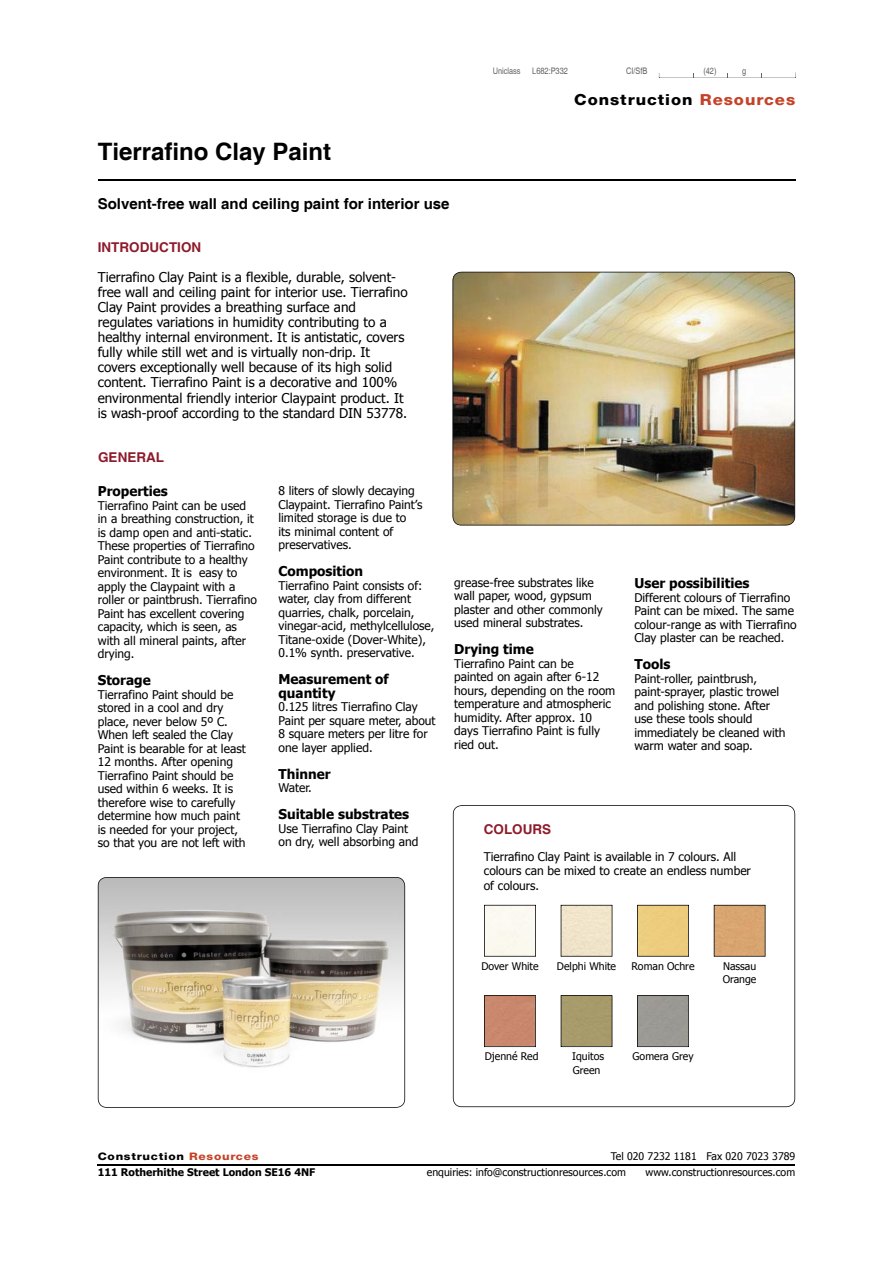
<style>
.page{position:relative;width:893px;height:1263px;background:#fff}
.page>*{position:absolute;margin:0;border:0;box-sizing:border-box;transform-origin:0 0}
.t1{font:700 24px "Helvetica";color:#000}
.t2{font:800 15.15px "Helvetica 85";letter-spacing:.06em;color:#000;scale:1.09 1}
.t3{font:700 15px "Helvetica";color:#000}
.t4{font:13.5px/15px "Tahoma";color:#000}
.t5{font:700 13.5px/13.5px "Tahoma";color:#000}
.t6{font:700 13.5px "Helvetica";color:#8e1a2a}
.t7{font:12px/13.5px "Tahoma";color:#000}
.t8{font:10.5px/13.5px "Tahoma";color:#000}
.t9{font:700 10.5px "Tahoma";color:#000}
.t10{font:800 10.35px "Helvetica 85";letter-spacing:.06em;color:#000;scale:1.16 1}
.t11{font:condensed 9px "Helvetica";color:#636363}
.s1{color:#c44227}
</style>
<div class="page">
<svg style="left:659px;top:72px;width:137px;height:6px"></svg>
<hr style="left:98px;top:1164px;width:697px;height:2px;background:#000">
<hr style="left:98px;top:179px;width:697px;height:1px;background:#000">
<svg style="left:453px;top:805px;width:342px;height:302px"></svg>
<svg style="left:484px;top:905px;width:52px;height:52px"></svg>
<svg style="left:561px;top:905px;width:51px;height:52px;background:#e6dac1"></svg>
<svg style="left:637px;top:905px;width:52px;height:52px;background:#dfc178"></svg>
<svg style="left:714px;top:905px;width:51px;height:52px;background:#d09f6c"></svg>
<svg style="left:484px;top:995px;width:52px;height:52px;background:#be8068"></svg>
<svg style="left:561px;top:995px;width:51px;height:52px;background:#a09467"></svg>
<svg style="left:637px;top:995px;width:52px;height:52px;background:#93918d"></svg>
<img style="left:452px;top:272px;width:343px;height:253px">
<svg style="left:98px;top:877px;width:307px;height:231px"></svg>
<p class="t11" style="left:493px;top:65px;width:29px">Uniclass</p>
<p class="t11" style="left:532px;top:65px;width:37px">L682:P332</p>
<p class="t11" style="left:626px;top:65px;width:23px">CI/SfB</p>
<p class="t11" style="left:703px;top:65px;width:15px">(42)</p>
<p class="t11" style="left:742px;top:65px;width:6px">g</p>
<h1 class="t1" style="left:98px;top:137px;width:235px">Tierrafino Clay Paint</h1>
<p class="t3" style="left:98px;top:194px;width:353px">Solvent-free wall and ceiling paint for interior use</p>
<p class="t6" style="left:98px;top:239px;width:105px">INTRODUCTION</p>
<p class="t4" style="left:98px;top:269px;width:311px">Tierrafino Clay Paint is a flexible, durable, solvent&shy;free wall and ceiling paint for interior use. Tierrafino Clay Paint provides a breathing surface and regulates variations in humidity contributing to a healthy internal environment. It is antistatic, covers fully while still wet and is virtually non-drip. It covers exceptionally well because of its high solid content. Tierrafino Paint is a decorative and 100% environmental friendly interior Claypaint product. It is wash-proof according to the standard DIN 53778.</p>
<p class="t6" style="left:98px;top:449px;width:68px">GENERAL</p>
<p class="t2" style="left:574px;top:91px;width:204px">Construction <span class="s1">Resources</span></p>
<p class="t5" style="left:98px;top:484px;width:72px">Properties</p>
<p class="t7" style="left:98px;top:498px;width:161px">Tierrafino Paint can be used in a breathing construction, it is damp open and anti-static.<br>These properties of Tierrafino<br>Paint contribute to a healthy environment. It is easy to apply the Claypaint with a roller or paintbrush. Tierrafino<br>Paint has excellent covering capacity, which is seen, as with all mineral paints, after drying.</p>
<p class="t5" style="left:98px;top:673px;width:54px">Storage</p>
<p class="t7" style="left:98px;top:687px;width:149px">Tierrafino Paint should be stored in a cool and dry place, never below 5º C.<br>When left sealed the Clay<br>Paint is bearable for at least<br>12 months. After opening<br>Tierrafino Paint should be used within 6 weeks. It is therefore wise to carefully determine how much paint is needed for your project, so that you are not left with</p>
<p class="t7" style="left:278px;top:483px;width:145px">8 liters of slowly decaying<br>Claypaint. Tierrafino Paint’s limited storage is due to<br>its minimal content of preservatives.</p>
<p class="t5" style="left:278px;top:564px;width:86px">Composition</p>
<p class="t7" style="left:278px;top:578px;width:158px">Tierrafino Paint consists of: water, clay from different quarries, chalk, porcelain, vinegar-acid, methylcellulose,<br>Titane-oxide (Dover-White),<br>0.1% synth. preservative.</p>
<p class="t5" style="left:278px;top:672px;width:112px">Measurement of quantity</p>
<p class="t7" style="left:278px;top:699px;width:159px">0.125 litres Tierrafino Clay<br>Paint per square meter, about<br>8 square meters per litre for one layer applied.</p>
<p class="t5" style="left:278px;top:766px;width:54px">Thinner</p>
<p class="t7" style="left:278px;top:780px;width:35px">Water.</p>
<p class="t5" style="left:278px;top:807px;width:132px">Suitable substrates</p>
<p class="t7" style="left:278px;top:821px;width:141px">Use Tierrafino Clay Paint on dry, well absorbing and</p>
<p class="t7" style="left:454px;top:575px;width:150px">grease-free substrates like wall paper, wood, gypsum plaster and other commonly used mineral substrates.</p>
<p class="t5" style="left:454px;top:642px;width:81px">Drying time</p>
<p class="t7" style="left:454px;top:656px;width:163px">Tierrafino Paint can be painted on again after 6-12 hours, depending on the room temperature and atmospheric humidity. After approx. 10 days Tierrafino Paint is fully ried out.</p>
<p class="t5" style="left:634px;top:575px;width:116px">User possibilities</p>
<p class="t7" style="left:634px;top:590px;width:164px">Different colours of Tierrafino<br>Paint can be mixed. The same colour-range as with Tierrafino<br>Clay plaster can be reached.</p>
<p class="t5" style="left:634px;top:656px;width:37px">Tools</p>
<p class="t7" style="left:634px;top:671px;width:153px">Paint-roller, paintbrush, paint-sprayer, plastic trowel and polishing stone. After use these tools should immediately be cleaned with warm water and soap.</p>
<p class="t6" style="left:484px;top:821px;width:69px">COLOURS</p>
<p class="t7" style="left:484px;top:848px;width:269px;line-height:14.4px">Tierrafino Clay Paint is available in 7 colours. All colours can be mixed to create an endless number of colours.</p>
<p class="t8" style="left:481px;top:959px;width:59px">Dover White</p>
<p class="t8" style="left:557px;top:959px;width:61px">Delphi White</p>
<p class="t8" style="left:632px;top:959px;width:64px">Roman Ochre</p>
<p class="t8" style="left:723px;top:959px;width:35px">Nassau<br>Orange</p>
<p class="t8" style="left:485px;top:1049px;width:55px">Djenné Red</p>
<p class="t8" style="left:572px;top:1049px;width:33px">Iquitos<br>Green</p>
<p class="t8" style="left:633px;top:1049px;width:62px">Gomera Grey</p>
<p class="t10" style="left:98px;top:1150px;width:140px">Construction <span class="s1">Resources</span></p>
<p class="t8" style="left:611px;top:1149px;width:186px">Tel 020 7232 1181 Fax 020 7023 3789</p>
<p class="t9" style="left:98px;top:1165px;width:219px">111 Rotherhithe Street London SE16 4NF</p>
<p class="t8" style="left:427px;top:1165px;width:200px">enquiries: info@constructionresources.com</p>
<p class="t8" style="left:646px;top:1165px;width:151px">www.constructionresources.com</p>
</div>
